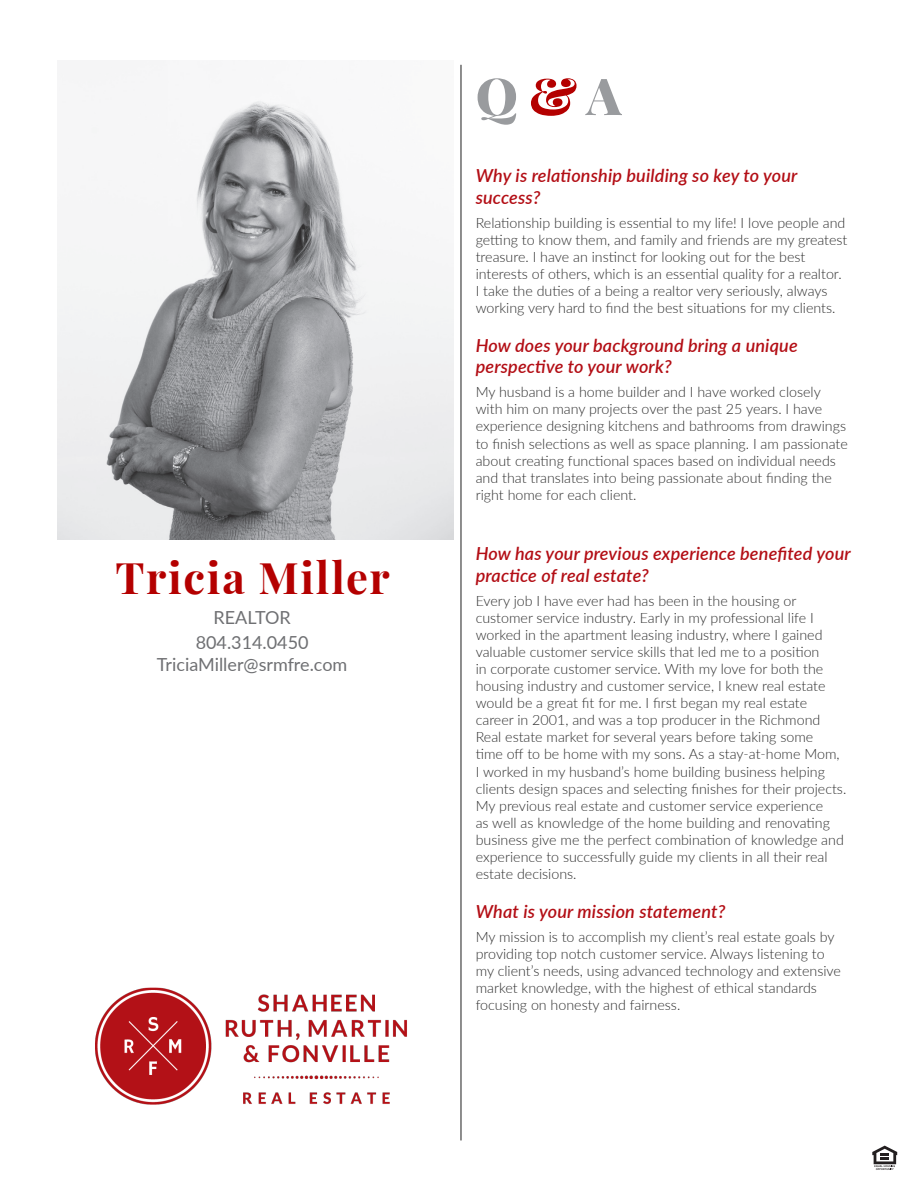
<style>
.page{position:relative;width:918px;height:1188px;background:#fff}
.page>*{position:absolute;margin:0;border:0;box-sizing:border-box;transform-origin:0 0}
.t1{font:900 51px "Playfair Display";color:#999b9e}
.t2{font:700 43.5px "Playfair Display";letter-spacing:.04em;color:#b40000}
.t3{font:italic 600 18px/21.6px "Lato";letter-spacing:.01em;color:#b30e15}
.t4{font:18px "Lato";color:#6f7073}
.t5{font:300 14.25px/17.1px "Lato";color:#2d2d2d}
.s1{color:#b40000}
</style>
<div class="page">
<img style="left:57px;top:61px;width:397px;height:479px">
<img style="left:95px;top:987px;width:312px;height:118px">
<hr style="left:460px;top:65px;width:2px;height:1075px;background:#696969">
<svg style="left:872px;top:1146px;width:25px;height:24px"></svg>
<p class="t2" style="left:115px;top:544px;width:276px">Tricia Miller</p>
<p class="t4" style="left:214px;top:604px;width:79px">REALTOR</p>
<p class="t4" style="left:196px;top:630px;width:114px">804.314.0450</p>
<p class="t4" style="left:157px;top:651px;width:192px">TriciaMiller@srmfre.com</p>
<p class="t1" style="left:476px;top:56px;width:147px">Q <span class="s1">&amp;</span> A</p>
<p class="t3" style="left:476px;top:164px;width:323px">Why is relationship building so key to your success?</p>
<p class="t5" style="left:476px;top:213px;width:373px">Relationship building is essential to my life! I love people and getting to know them, and family and friends are my greatest treasure. I have an instinct for looking out for the best interests of others, which is an essential quality for a realtor.<br>I take the duties of a being a realtor very seriously, always working very hard to find the best situations for my clients.</p>
<p class="t3" style="left:476px;top:334px;width:324px">How does your background bring a unique perspective to your work?</p>
<p class="t5" style="left:476px;top:383px;width:374px">My husband is a home builder and I have worked closely with him on many projects over the past 25 years. I have experience designing kitchens and bathrooms from drawings to finish selections as well as space planning. I am passionate about creating functional spaces based on individual needs and that translates into being passionate about finding the right home for each client.</p>
<p class="t3" style="left:476px;top:542px;width:377px">How has your previous experience benefited your practice of real estate?</p>
<p class="t5" style="left:476px;top:591px;width:372px">Every job I have ever had has been in the housing or customer service industry. Early in my professional life I worked in the apartment leasing industry, where I gained valuable customer service skills that led me to a position<br>in corporate customer service. With my love for both the housing industry and customer service, I knew real estate would be a great fit for me. I first began my real estate career in 2001, and was a top producer in the Richmond Real estate market for several years before taking some<br>time off to be home with my sons. As a stay-at-home Mom, I worked in my husband’s home building business helping clients design spaces and selecting finishes for their projects.<br>My previous real estate and customer service experience<br>as well as knowledge of the home building and renovating business give me the perfect combination of knowledge and experience to successfully guide my clients in all their real estate decisions.</p>
<p class="t3" style="left:476px;top:900px;width:251px">What is your mission statement?</p>
<p class="t5" style="left:476px;top:928px;width:367px">My mission is to accomplish my client’s real estate goals by providing top notch customer service. Always listening to my client’s needs, using advanced technology and extensive market knowledge, with the highest of ethical standards focusing on honesty and fairness.</p>
</div>
